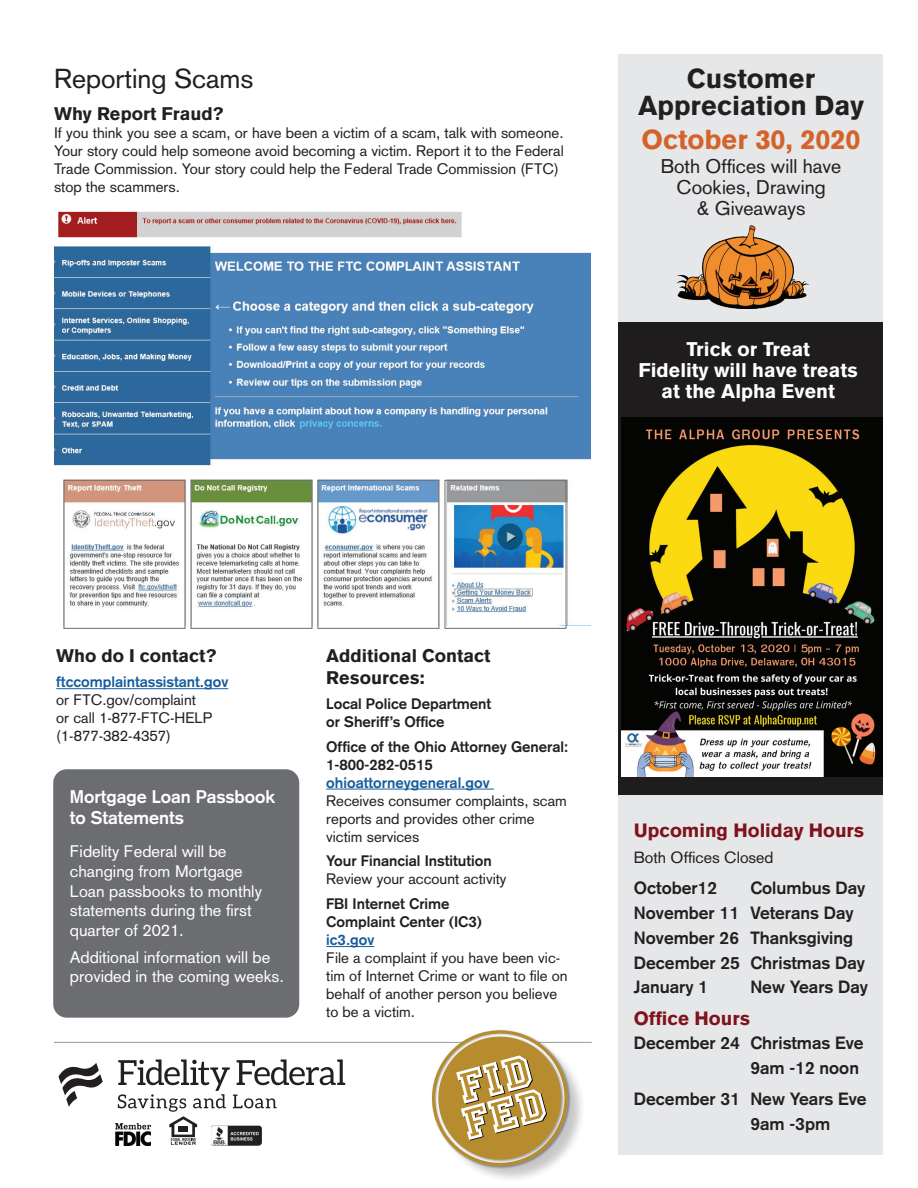
<style>
.page{position:relative;width:918px;height:1188px;background:#fff}
.page>*{position:absolute;margin:0;border:0;box-sizing:border-box;transform-origin:0 0}
.t1{font:900 27px/27px "Akzidenz Grotesk";color:#231f20;text-align:center}
.t2{font:900 27px "Akzidenz Grotesk";color:#d46229}
.t3{font:27px "Akzidenz Grotesk";color:#231f20}
.t4{font:900 19.5px/21px "Akzidenz Grotesk";color:#fff;text-align:center}
.t5{font:19.5px/21px "Akzidenz Grotesk";color:#231f20;text-align:center}
.t6{font:900 18.9px "Akzidenz Grotesk";color:#7f121c}
.t7{font:900 18px/21.6px "Akzidenz Grotesk";color:#231f20}
.t8{font:700 18px/21.6px "Akzidenz Grotesk";color:#fff}
.t9{font:700 17.4px/24.8px "Akzidenz Grotesk";color:#231f20}
.t10{font:16.5px/19.8px "Akzidenz Grotesk";color:#fff}
.t11{font:16.05px "Akzidenz Grotesk";color:#231f20}
.t12{font:15px/18px "Akzidenz Grotesk";color:#231f20}
.t13{font:700 15px/18px "Akzidenz Grotesk";color:#231f20}
.t14{font:700 15px "Akzidenz Grotesk";color:#175d9e}
</style>
<div class="page">
<hr style="left:54px;top:1042px;width:538px;height:1px;background:#a5a6aa">
<div style="left:437px;top:1034px;width:149px;height:149px;background:#231f20;opacity:.25"></div>
<div style="left:619px;top:54px;width:264px;height:1100px;background:#e6e7e9"></div>
<img style="left:116px;top:1124px;width:2px;height:21px">
<img style="left:212px;top:1145px;width:49px;height:1px">
<svg style="left:59px;top:1063px;width:44px;height:44px"></svg>
<svg style="left:118px;top:1059px;width:227px;height:86px"></svg>
<div style="left:53px;top:769px;width:246px;height:249px;background:#6c6d70;border-radius:14px"></div>
<img style="left:54px;top:211px;width:537px;height:415px">
<hr style="left:56px;top:688px;width:172px;height:1px;background:#175d9e">
<div style="left:619px;top:323px;width:264px;height:472px;background:#231f20"></div>
<img style="left:621px;top:418px;width:261px;height:358px">
<hr style="left:326px;top:789px;width:168px;height:1px;background:#175d9e">
<hr style="left:326px;top:946px;width:48px;height:1px;background:#175d9e">
<div style="left:64px;top:480px;width:121px;height:149px;border:1px solid #6c6d70"></div>
<div style="left:191px;top:480px;width:121px;height:149px;border:1px solid #6c6d70"></div>
<div style="left:318px;top:480px;width:121px;height:149px;border:1px solid #6c6d70"></div>
<div style="left:445px;top:480px;width:121px;height:149px;border:1px solid #6c6d70"></div>
<img style="left:676px;top:226px;width:133px;height:83px">
<svg style="left:428px;top:1030px;width:144px;height:140px"></svg>
<h1 class="t3" style="left:54px;top:62px;width:201px">Reporting Scams</h1>
<p class="t7" style="left:54px;top:102px;width:171px">Why Report Fraud?</p>
<p class="t12" style="left:54px;top:123px;width:511px">If you think you see a scam, or have been a victim of a scam, talk with someone.<br>Your story could help someone avoid becoming a victim. Report it to the Federal Trade Commission. Your story could help the Federal Trade Commission (FTC) stop the scammers.</p>
<h1 class="t1" style="left:638px;top:64px;width:228px">Customer<br>Appreciation Day</h1>
<h1 class="t2" style="left:642px;top:123px;width:221px">October 30, 2020</h1>
<h2 class="t5" style="left:661px;top:155px;width:182px">Both Offices will have<br>Cookies, Drawing<br>&amp; Giveaways</h2>
<h2 class="t4" style="left:639px;top:338px;width:221px">Trick or Treat<br>Fidelity will have treats at the Alpha Event</h2>
<p class="t7" style="left:56px;top:645px;width:162px">Who do I contact?</p>
<p class="t14" style="left:56px;top:673px;width:174px">ftccomplaintassistant.gov</p>
<p class="t12" style="left:56px;top:691px;width:158px">or FTC.gov/complaint or call 1-877-FTC-HELP (1-877-382-4357)</p>
<p class="t8" style="left:70px;top:785px;width:207px">Mortgage Loan Passbook to Statements</p>
<p class="t10" style="left:70px;top:841px;width:194px">Fidelity Federal will be changing from Mortgage<br>Loan passbooks to monthly statements during the first quarter of 2021.</p>
<p class="t10" style="left:70px;top:947px;width:216px">Additional information will be provided in the coming weeks.</p>
<p class="t7" style="left:326px;top:645px;width:166px">Additional Contact<br>Resources:</p>
<p class="t13" style="left:326px;top:694px;width:167px">Local Police Department or Sheriff’s Office</p>
<p class="t13" style="left:326px;top:737px;width:244px">Office of the Ohio Attorney General:<br>1-800-282-0515</p>
<p class="t14" style="left:326px;top:773px;width:165px">ohioattorneygeneral.gov</p>
<p class="t12" style="left:326px;top:791px;width:242px">Receives consumer complaints, scam reports and provides other crime victim services</p>
<p class="t13" style="left:326px;top:852px;width:167px">Your Financial Institution</p>
<p class="t12" style="left:326px;top:870px;width:182px">Review your account activity</p>
<p class="t13" style="left:326px;top:895px;width:157px">FBI Internet Crime<br>Complaint Center (IC3)</p>
<p class="t14" style="left:326px;top:931px;width:50px">ic3.gov</p>
<p class="t12" style="left:326px;top:949px;width:243px">File a complaint if you have been vic&shy;tim of Internet Crime or want to file on behalf of another person you believe to be a victim.</p>
<p class="t6" style="left:634px;top:819px;width:232px">Upcoming Holiday Hours</p>
<p class="t11" style="left:634px;top:848px;width:141px">Both Offices Closed</p>
<p class="t9" style="left:634px;top:876px;width:85px">October12</p>
<p class="t9" style="left:634px;top:876px;width:233px;text-indent:116px">Columbus Day<br>November 11 Veterans Day<br>November 26 Thanksgiving<br>December 25 Christmas Day<br>January 1</p>
<p class="t9" style="left:750px;top:975px;width:119px">New Years Day</p>
<p class="t6" style="left:634px;top:1007px;width:118px">Office Hours</p>
<p class="t9" style="left:634px;top:1031px;width:231px;text-align:right">December 24 Christmas Eve<br>9am -12 noon</p>
<p class="t9" style="left:750px;top:1087px;width:118px;text-indent:-116px">December 31 New Years Eve<br>9am -3pm</p>
</div>
